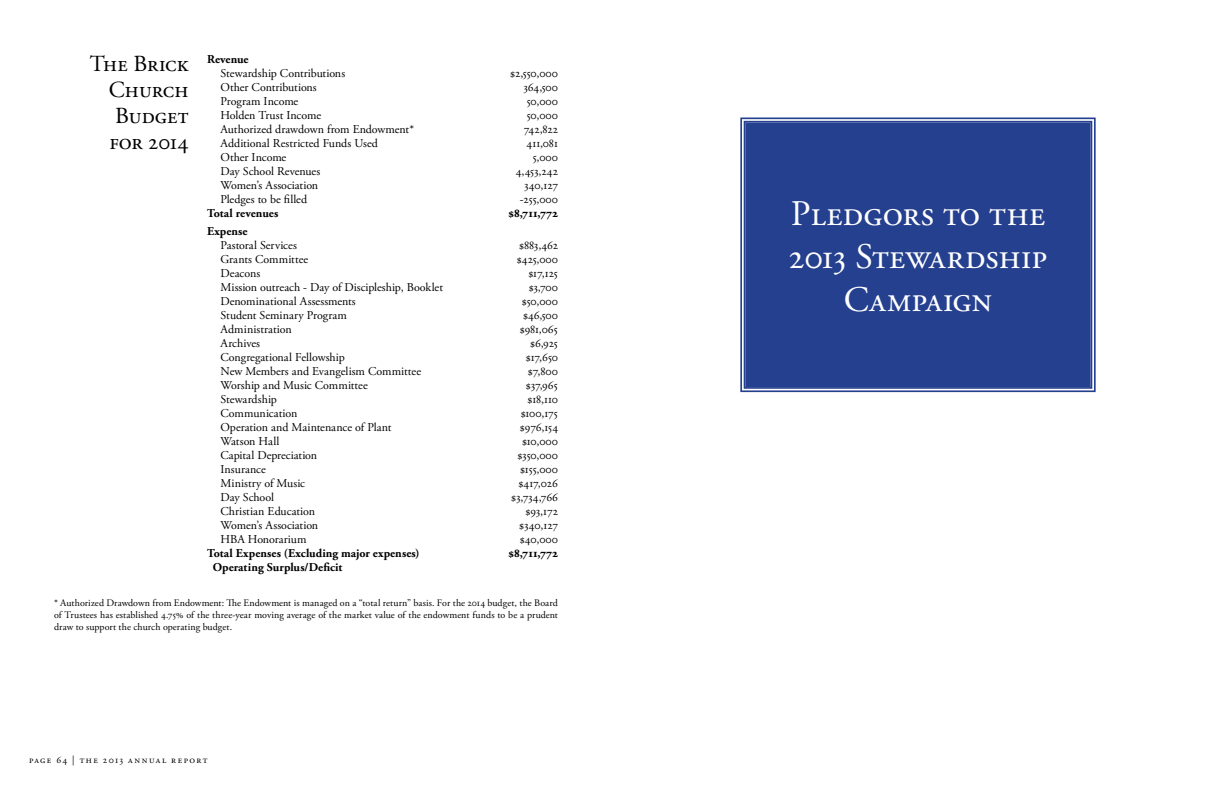
<style>
.page{position:relative;width:1224px;height:792px;background:#fff}
.page>*{position:absolute;margin:0;border:0;box-sizing:border-box;transform-origin:0 0}
.t1{font:36px/43.2px "Adobe Garamond Pro";letter-spacing:.005em;color:#fff;text-align:center}
.t2{font:23px/26px "Adobe Garamond Pro";letter-spacing:.005em;color:#000;text-align:justify}
.t3{font:12px "Adobe Garamond Pro";letter-spacing:-.005em;color:#000}
.t4{font:700 12px "Adobe Garamond Pro";letter-spacing:.005em;color:#000}
.t5{font:10px/12px "Adobe Garamond Pro";letter-spacing:.115em;color:#000;text-align:justify}
.t6{font:10px "Adobe Garamond Pro";letter-spacing:.14em;color:#000}
</style>
<div class="page">
<div style="left:740px;top:117px;width:356px;height:276px;background:#25408f"></div>
<div style="left:744px;top:121px;width:348px;height:268px;border:2px solid #25408f"></div>
<h2 class="t2" style="left:109px;top:51px;width:81px;text-indent:-19px">The Brick Church Budget for 2014</h2>
<p class="t4" style="left:207px;top:52px;width:43px">Revenue</p>
<p class="t3" style="left:220px;top:66px;width:126px">Stewardship Contributions</p>
<p class="t3" style="left:510px;top:66px;width:49px">$2,550,000</p>
<p class="t3" style="left:220px;top:80px;width:98px">Other Contributions</p>
<p class="t3" style="left:523px;top:80px;width:36px">364,500</p>
<p class="t3" style="left:221px;top:94px;width:79px">Program Income</p>
<p class="t3" style="left:526px;top:94px;width:33px">50,000</p>
<p class="t3" style="left:221px;top:108px;width:102px">Holden Trust Income</p>
<p class="t3" style="left:526px;top:108px;width:33px">50,000</p>
<p class="t3" style="left:221px;top:122px;width:195px">Authorized drawdown from Endowment*</p>
<p class="t3" style="left:524px;top:122px;width:36px">742,822</p>
<p class="t3" style="left:221px;top:136px;width:159px">Additional Restricted Funds Used</p>
<p class="t3" style="left:526px;top:136px;width:33px">411,081</p>
<p class="t3" style="left:221px;top:150px;width:67px">Other Income</p>
<p class="t3" style="left:532px;top:150px;width:27px">5,000</p>
<p class="t3" style="left:221px;top:164px;width:101px">Day School Revenues</p>
<p class="t3" style="left:516px;top:164px;width:44px">4,453,242</p>
<p class="t3" style="left:221px;top:178px;width:99px">Women’s Association</p>
<p class="t3" style="left:524px;top:178px;width:35px">340,127</p>
<p class="t3" style="left:221px;top:192px;width:88px">Pledges to be filled</p>
<p class="t3" style="left:520px;top:192px;width:40px">-255,000</p>
<p class="t4" style="left:207px;top:206px;width:73px">Total revenues</p>
<p class="t4" style="left:509px;top:206px;width:51px">$8,711,772</p>
<p class="t4" style="left:207px;top:224px;width:42px">Expense</p>
<p class="t3" style="left:221px;top:238px;width:78px">Pastoral Services</p>
<p class="t3" style="left:519px;top:238px;width:40px">$883,462</p>
<p class="t3" style="left:221px;top:252px;width:89px">Grants Committee</p>
<p class="t3" style="left:517px;top:252px;width:43px">$425,000</p>
<p class="t3" style="left:221px;top:266px;width:41px">Deacons</p>
<p class="t3" style="left:528px;top:266px;width:31px">$17,125</p>
<p class="t3" style="left:221px;top:280px;width:224px">Mission outreach - Day of Discipleship, Booklet</p>
<p class="t3" style="left:529px;top:280px;width:31px">$3,700</p>
<p class="t3" style="left:221px;top:294px;width:137px">Denominational Assessments</p>
<p class="t3" style="left:522px;top:294px;width:38px">$50,000</p>
<p class="t3" style="left:221px;top:308px;width:128px">Student Seminary Program</p>
<p class="t3" style="left:523px;top:308px;width:36px">$46,500</p>
<p class="t3" style="left:220px;top:322px;width:73px">Administration</p>
<p class="t3" style="left:520px;top:322px;width:40px">$981,065</p>
<p class="t3" style="left:220px;top:336px;width:41px">Archives</p>
<p class="t3" style="left:530px;top:336px;width:29px">$6,925</p>
<p class="t3" style="left:220px;top:350px;width:126px">Congregational Fellowship</p>
<p class="t3" style="left:526px;top:350px;width:34px">$17,650</p>
<p class="t3" style="left:220px;top:364px;width:202px">New Members and Evangelism Committee</p>
<p class="t3" style="left:528px;top:364px;width:32px">$7,800</p>
<p class="t3" style="left:220px;top:378px;width:149px">Worship and Music Committee</p>
<p class="t3" style="left:526px;top:378px;width:34px">$37,965</p>
<p class="t3" style="left:220px;top:392px;width:58px">Stewardship</p>
<p class="t3" style="left:528px;top:392px;width:32px">$18,110</p>
<p class="t3" style="left:220px;top:406px;width:78px">Communication</p>
<p class="t3" style="left:521px;top:406px;width:39px">$100,175</p>
<p class="t3" style="left:220px;top:420px;width:172px">Operation and Maintenance of Plant</p>
<p class="t3" style="left:520px;top:420px;width:40px">$976,154</p>
<p class="t3" style="left:220px;top:434px;width:61px">Watson Hall</p>
<p class="t3" style="left:522px;top:434px;width:37px">$10,000</p>
<p class="t3" style="left:220px;top:448px;width:98px">Capital Depreciation</p>
<p class="t3" style="left:517px;top:448px;width:42px">$350,000</p>
<p class="t3" style="left:221px;top:462px;width:47px">Insurance</p>
<p class="t3" style="left:520px;top:462px;width:39px">$155,000</p>
<p class="t3" style="left:221px;top:476px;width:86px">Ministry of Music</p>
<p class="t3" style="left:518px;top:476px;width:41px">$417,026</p>
<p class="t3" style="left:221px;top:490px;width:55px">Day School</p>
<p class="t3" style="left:511px;top:490px;width:48px">$3,734,766</p>
<p class="t3" style="left:221px;top:504px;width:96px">Christian Education</p>
<p class="t3" style="left:526px;top:504px;width:34px">$93,172</p>
<p class="t3" style="left:221px;top:518px;width:99px">Women’s Association</p>
<p class="t3" style="left:519px;top:518px;width:40px">$340,127</p>
<p class="t3" style="left:221px;top:532px;width:87px">HBA Honorarium</p>
<p class="t3" style="left:520px;top:532px;width:40px">$40,000</p>
<p class="t4" style="left:207px;top:547px;width:214px">Total Expenses (Excluding major expenses)</p>
<p class="t4" style="left:509px;top:547px;width:51px">$8,711,772</p>
<p class="t4" style="left:213px;top:561px;width:131px">Operating Surplus/Deficit</p>
<p class="t5" style="left:54px;top:597px;width:506px">* Authorized Drawdown from Endowment: The Endowment is managed on a “total return” basis. For the 2014 budget, the Board of Trustees has established 4.75% of the three-year moving average of the market value of the endowment funds to be a prudent draw to support the church operating budget.</p>
<p class="t6" style="left:29px;top:754px;width:180px">page 64 | the 2013 annual report</p>
<h1 class="t1" style="left:789px;top:193px;width:260px">Pledgors to the<br>2013 Stewardship<br>Campaign</h1>
</div>
